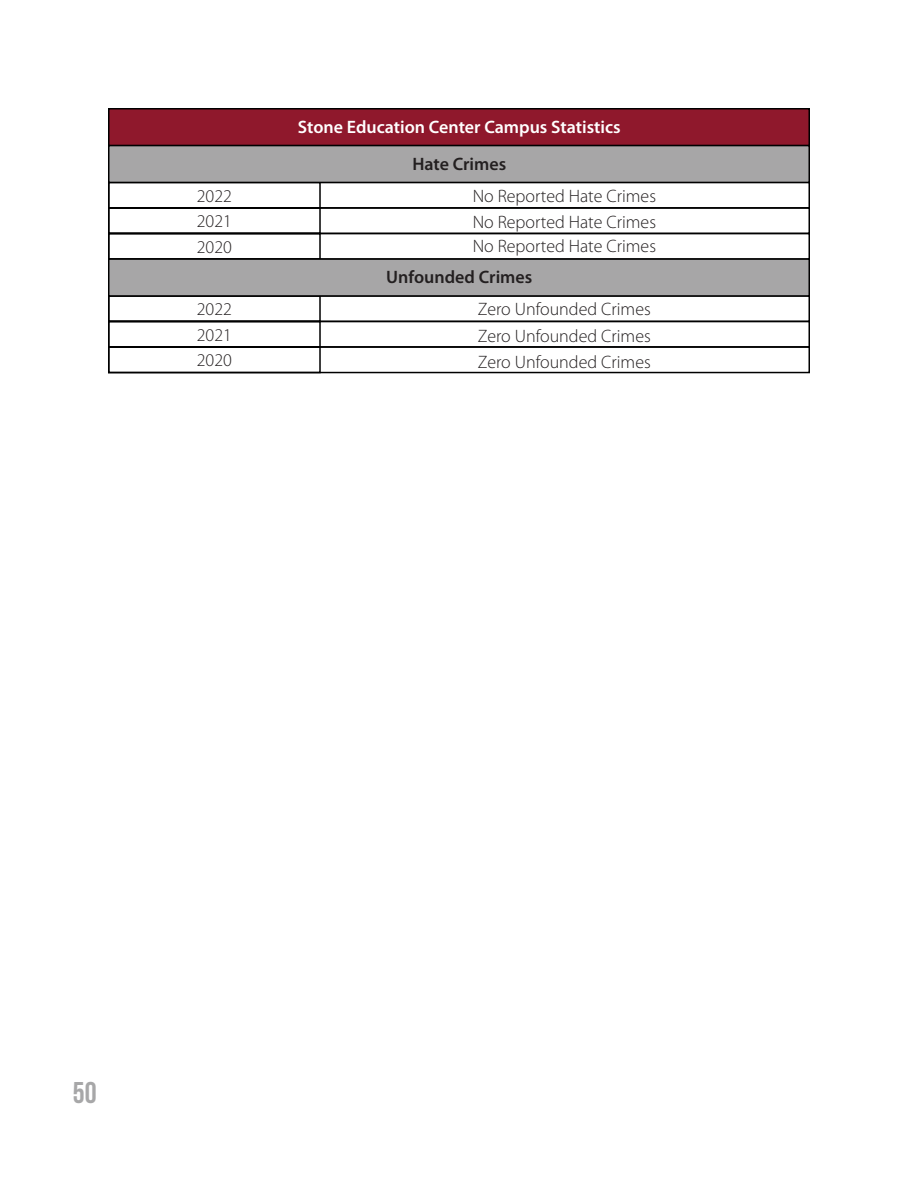
<style>
.page{position:relative;width:918px;height:1188px;background:#fff}
.page>*{position:absolute;margin:0;border:0;box-sizing:border-box;transform-origin:0 0}
.t1{font:700 30px "Bebas Neue";color:#a7a7a8}
.t2{font:300 18px "Myriad Pro";color:#231f20}
.t3{font:600 18px "Myriad Pro";color:#fff}
.t4{font:600 18px "Myriad Pro";color:#231f20}
</style>
<div class="page">
<div style="left:108px;top:207px;width:702px;height:27px;border:2px solid #000"></div>
<div style="left:108px;top:321px;width:702px;height:27px;border:2px solid #000"></div>
<div style="left:108px;top:233px;width:702px;height:27px;border:2px solid #000"></div>
<div style="left:108px;top:346px;width:702px;height:27px;border:2px solid #000"></div>
<div style="left:108px;top:295px;width:213px;height:27px;border:2px solid #000"></div>
<div style="left:108px;top:207px;width:213px;height:27px;border:2px solid #000"></div>
<div style="left:108px;top:321px;width:213px;height:27px;border:2px solid #000"></div>
<div style="left:108px;top:233px;width:213px;height:27px;border:2px solid #000"></div>
<div style="left:108px;top:346px;width:213px;height:27px;border:2px solid #000"></div>
<div style="left:108px;top:108px;width:702px;height:38px;background:#8f182c;border:2px solid #000"></div>
<div style="left:108px;top:145px;width:702px;height:38px;background:#a7a6a7;border:2px solid #000"></div>
<div style="left:108px;top:258px;width:702px;height:39px;background:#a7a6a7;border:2px solid #000"></div>
<p class="t3" style="left:298px;top:115px;width:324px">Stone Education Center Campus Statistics</p>
<p class="t4" style="left:412px;top:152px;width:95px">Hate Crimes</p>
<p class="t2" style="left:197px;top:185px;width:37px">2022</p>
<p class="t2" style="left:473px;top:185px;width:185px">No Reported Hate Crimes</p>
<p class="t2" style="left:197px;top:211px;width:37px">2021</p>
<p class="t2" style="left:473px;top:211px;width:185px">No Reported Hate Crimes</p>
<p class="t2" style="left:197px;top:236px;width:37px">2020</p>
<p class="t2" style="left:473px;top:235px;width:185px">No Reported Hate Crimes</p>
<p class="t4" style="left:386px;top:266px;width:148px">Unfounded Crimes</p>
<p class="t2" style="left:197px;top:298px;width:37px">2022</p>
<p class="t2" style="left:478px;top:298px;width:174px">Zero Unfounded Crimes</p>
<p class="t2" style="left:197px;top:324px;width:37px">2021</p>
<p class="t2" style="left:478px;top:325px;width:174px">Zero Unfounded Crimes</p>
<p class="t2" style="left:197px;top:349px;width:37px">2020</p>
<p class="t2" style="left:478px;top:351px;width:174px">Zero Unfounded Crimes</p>
<h1 class="t1" style="left:73px;top:1076px;width:25px">50</h1>
</div>
